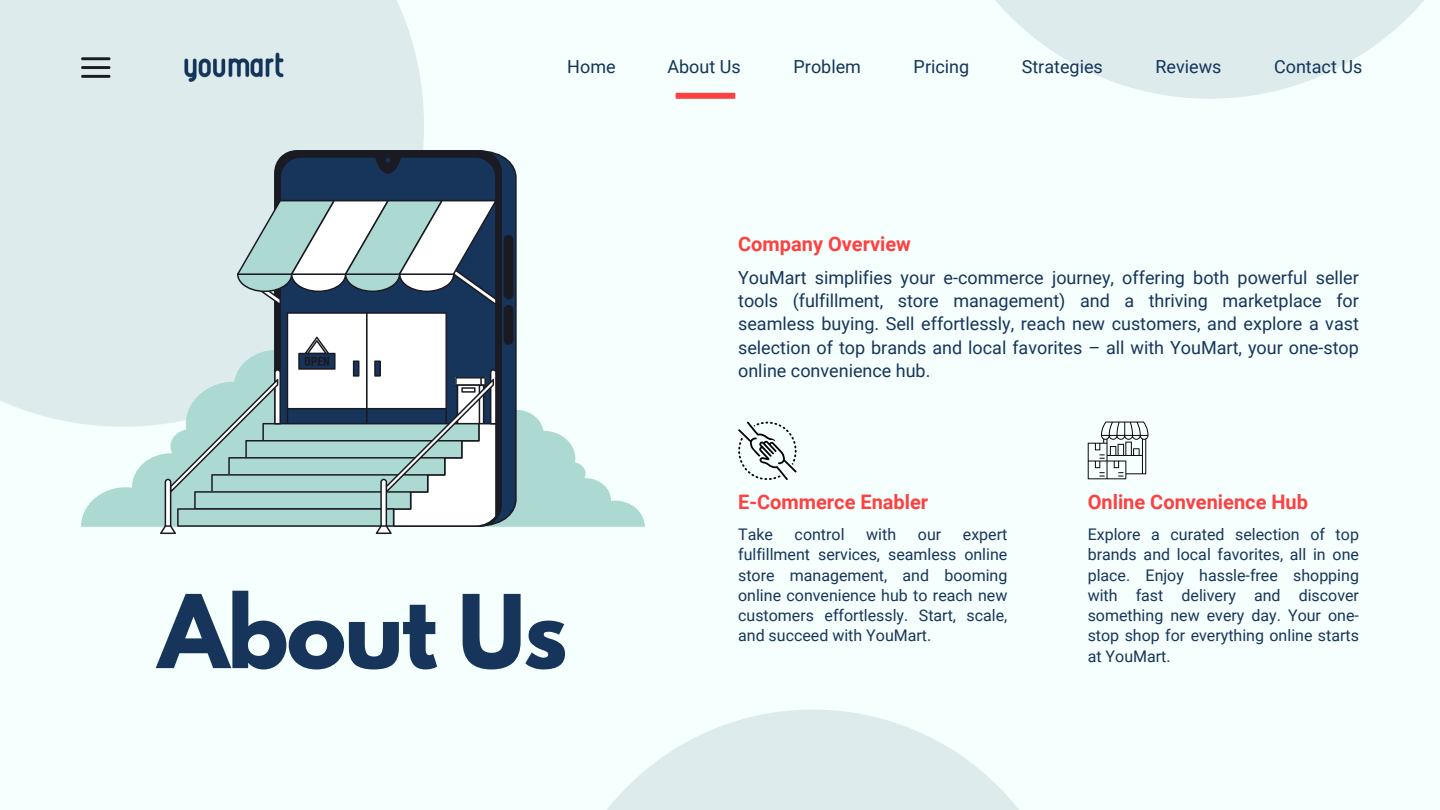
<style>
.page{position:relative;width:1440px;height:810px;background:#f5fffe}
.page>*{position:absolute;margin:0;border:0;box-sizing:border-box;transform-origin:0 0}
.t1{font:700 90px "League Spartan";letter-spacing:-.02em;color:#17355a}
.t2{font:700 20px "Roboto";color:#ff4040}
.t3{font:18px/23.2px "Roboto";color:#17355a;text-align:justify}
.t4{font:18px "Roboto";color:#133559}
.t5{font:16px/20.2px "Roboto";color:#17355a;text-align:justify}
</style>
<div class="page">
<div style="left:0;top:0;width:424px;height:427px;background:#deebed"></div>
<svg style="left:81px;top:57px;width:29px;height:21px"></svg>
<svg style="left:995px;top:0;width:429px;height:99px;fill:#deebed"></svg>
<div style="left:551px;top:710px;width:524px;height:100px;background:linear-gradient(to right,#e8f4f4,#e8f4f5)"></div>
<svg style="left:81px;top:424px;width:79px;height:103px"></svg>
<svg style="left:160px;top:156px;width:485px;height:378px"></svg>
<img style="left:184px;top:52px;width:100px;height:29px">
<svg style="left:738px;top:422px;width:59px;height:58px"></svg>
<svg style="left:1088px;top:422px;width:60px;height:57px"></svg>
<div style="left:676px;top:93px;width:59px;height:6px;background:#ff4040"></div>
<h3 class="t4" style="left:567px;top:57px;width:50px">Home</h3>
<p class="t4" style="left:667px;top:57px;width:75px">About Us</p>
<h2 class="t4" style="left:794px;top:57px;width:69px">Problem</h2>
<p class="t4" style="left:914px;top:57px;width:57px">Pricing</p>
<p class="t4" style="left:1022px;top:57px;width:83px">Strategies</p>
<p class="t4" style="left:1156px;top:57px;width:67px">Reviews</p>
<h2 class="t4" style="left:1274px;top:57px;width:90px">Contact Us</h2>
<h3 class="t2" style="left:738px;top:232px;width:174px">Company Overview</h3>
<p class="t1" style="left:158px;top:587px;width:411px">About Us</p>
<h3 class="t3" style="left:738px;top:266px;width:622px">YouMart simplifies your e-commerce journey, offering both powerful seller tools (fulfillment, store management) and a thriving marketplace for seamless buying. Sell effortlessly, reach new customers, and explore a vast selection of top brands and local favorites – all with YouMart, your one-stop online convenience hub.</h3>
<h3 class="t2" style="left:738px;top:491px;width:192px">E-Commerce Enabler</h3>
<h3 class="t2" style="left:1088px;top:491px;width:222px">Online Convenience Hub</h3>
<h3 class="t5" style="left:1088px;top:525px;width:273px">Explore a curated selection of top brands and local favorites, all in one place. Enjoy hassle-free shopping with fast delivery and discover something new every day. Your one&shy;stop shop for everything online starts at YouMart.</h3>
<h3 class="t5" style="left:738px;top:525px;width:36px">Take</h3>
<h3 class="t5" style="left:795px;top:525px;width:51px">control</h3>
<h3 class="t5" style="left:866px;top:525px;width:31px">with</h3>
<h3 class="t5" style="left:918px;top:525px;width:25px">our</h3>
<h3 class="t5" style="left:738px;top:525px;width:271px;text-indent:225px">expert fulfillment services, seamless online store management, and booming online convenience hub to reach new customers effortlessly. Start, scale, and succeed with YouMart.</h3>
</div>
